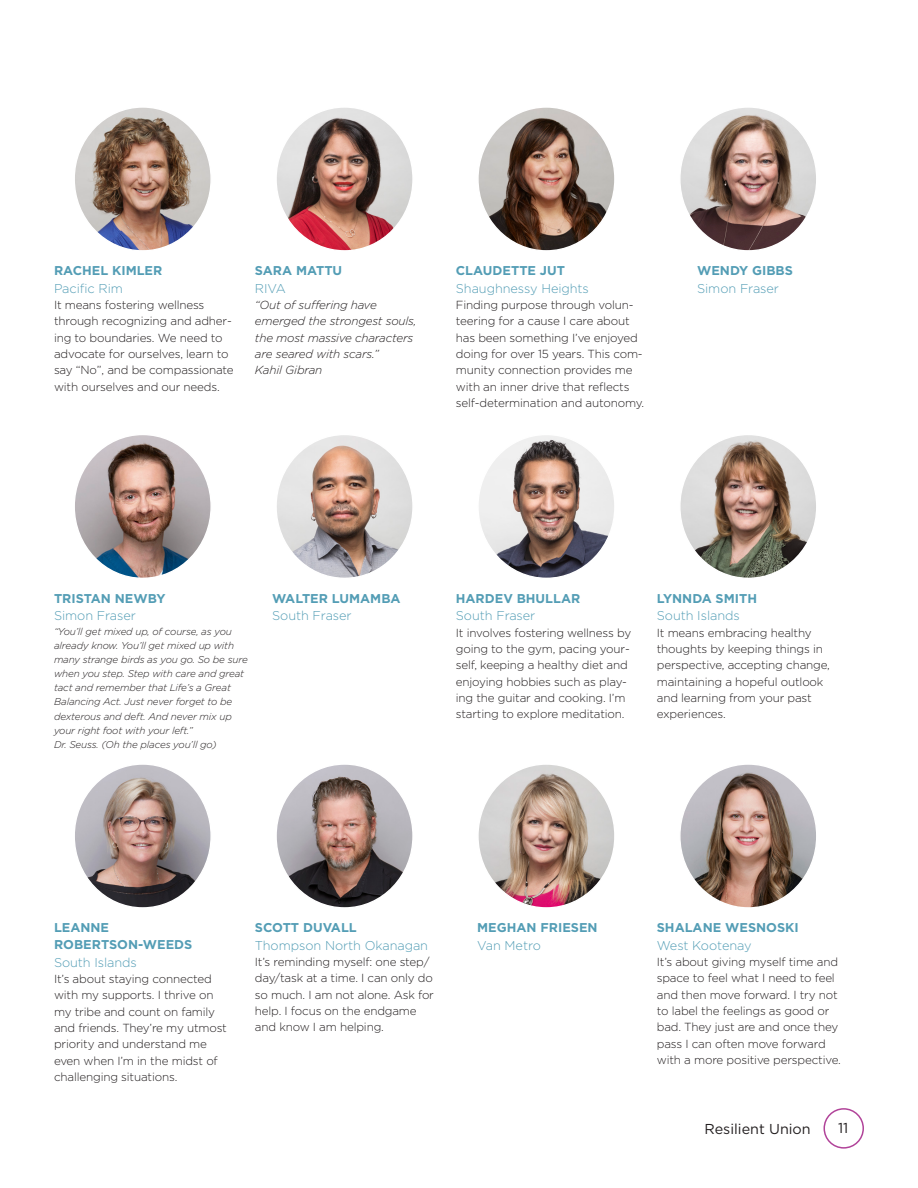
<style>
.page{position:relative;width:918px;height:1188px;background:#fff}
.page>*{position:absolute;margin:0;border:0;box-sizing:border-box;transform-origin:0 0}
._1_AR_folio{font:14.4px "Gotham";color:#231f20}
._1_AR_Body{font:700 12.75px/17px "Gotham";color:#539db5}
._1_AR_Body-2{font:300 12.75px "Gotham";letter-spacing:-.005em;color:#539db5}
._1_AR_Body_reg_chair{font:700 12.75px "Gotham";color:#539db5}
._1_AR_Body_reg_chair-2{font:300 12.75px "Gotham";letter-spacing:-.005em;color:#539db5}
._1_AR_Body_reg_chair-3{font:300 11.7px/16.4px "Gotham";letter-spacing:-.015em;color:#231f20}
._1_AR_Body_reg_chair-4{font:italic 300 11.7px/16.4px "Gotham";letter-spacing:-.015em;color:#231f20}
._1_AR_Body_reg_chair-5{font:italic 300 9.9px/14.1px "Gotham";letter-spacing:-.015em;color:#231f20}
</style>
<div class="page">
<div style="left:824px;top:1108px;width:40px;height:41px;border:2px solid #b14399;border-radius:50%"></div>
<img style="left:76px;top:108px;width:134px;height:142px">
<img style="left:76px;top:436px;width:134px;height:141px">
<img style="left:76px;top:765px;width:134px;height:142px">
<img style="left:277px;top:108px;width:135px;height:142px">
<img style="left:277px;top:436px;width:135px;height:141px">
<img style="left:277px;top:765px;width:135px;height:142px">
<img style="left:479px;top:108px;width:135px;height:142px">
<img style="left:479px;top:436px;width:135px;height:141px">
<img style="left:479px;top:765px;width:135px;height:142px">
<img style="left:681px;top:108px;width:134px;height:142px">
<img style="left:681px;top:436px;width:134px;height:141px">
<img style="left:681px;top:765px;width:134px;height:142px">
<p class="_1_AR_Body" style="left:54px;top:262px;width:110px">RACHEL KIMLER</p>
<p class="_1_AR_Body-2" style="left:54px;top:280px;width:71px">Pacific Rim</p>
<p class="_1_AR_Body_reg_chair-3" style="left:54px;top:297px;width:181px">It means fostering wellness through recognizing and adher&shy;ing to boundaries. We need to advocate for ourselves, learn to say “No”, and be compassionate with ourselves and our needs.</p>
<p class="_1_AR_Body" style="left:255px;top:262px;width:89px">SARA MATTU</p>
<p class="_1_AR_Body-2" style="left:255px;top:280px;width:32px">RIVA</p>
<p class="_1_AR_Body_reg_chair-4" style="left:255px;top:297px;width:163px">“Out of suffering have emerged the strongest souls, the most massive characters are seared with scars.”</p>
<p class="_1_AR_Body_reg_chair-4" style="left:255px;top:362px;width:69px">Kahil Gibran</p>
<p class="_1_AR_Body" style="left:456px;top:262px;width:111px">CLAUDETTE JUT</p>
<p class="_1_AR_Body-2" style="left:456px;top:280px;width:135px">Shaughnessy Heights</p>
<p class="_1_AR_Body_reg_chair-3" style="left:456px;top:297px;width:190px">Finding purpose through volun&shy;teering for a cause I care about has been something I’ve enjoyed doing for over 15 years. This com&shy;munity connection provides me with an inner drive that reflects self-determination and autonomy.</p>
<p class="_1_AR_Body" style="left:697px;top:262px;width:97px">WENDY GIBBS</p>
<p class="_1_AR_Body-2" style="left:697px;top:280px;width:83px">Simon Fraser</p>
<p class="_1_AR_Body" style="left:54px;top:590px;width:113px">TRISTAN NEWBY</p>
<p class="_1_AR_Body-2" style="left:54px;top:608px;width:83px">Simon Fraser</p>
<p class="_1_AR_Body_reg_chair-5" style="left:54px;top:624px;width:195px">“You’ll get mixed up, of course, as you already know. You’ll get mixed up with many strange birds as you go. So be sure when you step. Step with care and great tact and remember that Life’s a Great Balancing Act. Just never forget to be dexterous and deft. And never mix up your right foot with your left.”</p>
<p class="_1_AR_Body_reg_chair-5" style="left:54px;top:737px;width:164px">Dr. Seuss. (Oh the places you’ll go)</p>
<p class="_1_AR_Body" style="left:272px;top:590px;width:130px">WALTER LUMAMBA</p>
<p class="_1_AR_Body-2" style="left:272px;top:608px;width:81px">South Fraser</p>
<p class="_1_AR_Body" style="left:456px;top:590px;width:126px">HARDEV BHULLAR</p>
<p class="_1_AR_Body-2" style="left:456px;top:608px;width:81px">South Fraser</p>
<p class="_1_AR_Body_reg_chair-3" style="left:456px;top:624px;width:177px">It involves fostering wellness by going to the gym, pacing your&shy;self, keeping a healthy diet and enjoying hobbies such as play&shy;ing the guitar and cooking. I’m starting to explore meditation.</p>
<p class="_1_AR_Body" style="left:657px;top:590px;width:102px">LYNNDA SMITH</p>
<p class="_1_AR_Body-2" style="left:657px;top:608px;width:85px">South Islands</p>
<p class="_1_AR_Body_reg_chair-3" style="left:657px;top:624px;width:175px">It means embracing healthy thoughts by keeping things in perspective, accepting change, maintaining a hopeful outlook and learning from your past experiences.</p>
<p class="_1_AR_Body" style="left:54px;top:919px;width:140px">LEANNE<br>ROBERTSON-WEEDS</p>
<p class="_1_AR_Body-2" style="left:54px;top:954px;width:85px">South Islands</p>
<p class="_1_AR_Body_reg_chair-3" style="left:54px;top:971px;width:174px">It’s about staying connected with my supports. I thrive on my tribe and count on family and friends. They’re my utmost priority and understand me even when I’m in the midst of challenging situations.</p>
<p class="_1_AR_Body" style="left:255px;top:919px;width:103px">SCOTT DUVALL</p>
<p class="_1_AR_Body-2" style="left:255px;top:937px;width:175px">Thompson North Okanagan</p>
<p class="_1_AR_Body_reg_chair-3" style="left:255px;top:954px;width:181px">It’s reminding myself: one step/ day/task at a time. I can only do so much. I am not alone. Ask for help. I focus on the endgame and know I am helping.</p>
<p class="_1_AR_Body_reg_chair" style="left:477px;top:919px;width:122px">MEGHAN FRIESEN</p>
<p class="_1_AR_Body_reg_chair-2" style="left:477px;top:937px;width:65px">Van Metro</p>
<p class="_1_AR_Body" style="left:657px;top:919px;width:143px">SHALANE WESNOSKI</p>
<p class="_1_AR_Body-2" style="left:657px;top:937px;width:96px">West Kootenay</p>
<p class="_1_AR_Body_reg_chair-3" style="left:657px;top:954px;width:186px">It’s about giving myself time and space to feel what I need to feel and then move forward. I try not to label the feelings as good or bad. They just are and once they pass I can often move forward with a more positive perspective.</p>
<p class="_1_AR_folio" style="left:705px;top:1120px;width:108px">Resilient Union</p>
<p class="_1_AR_folio" style="left:838px;top:1119px;width:12px">11</p>
</div>
